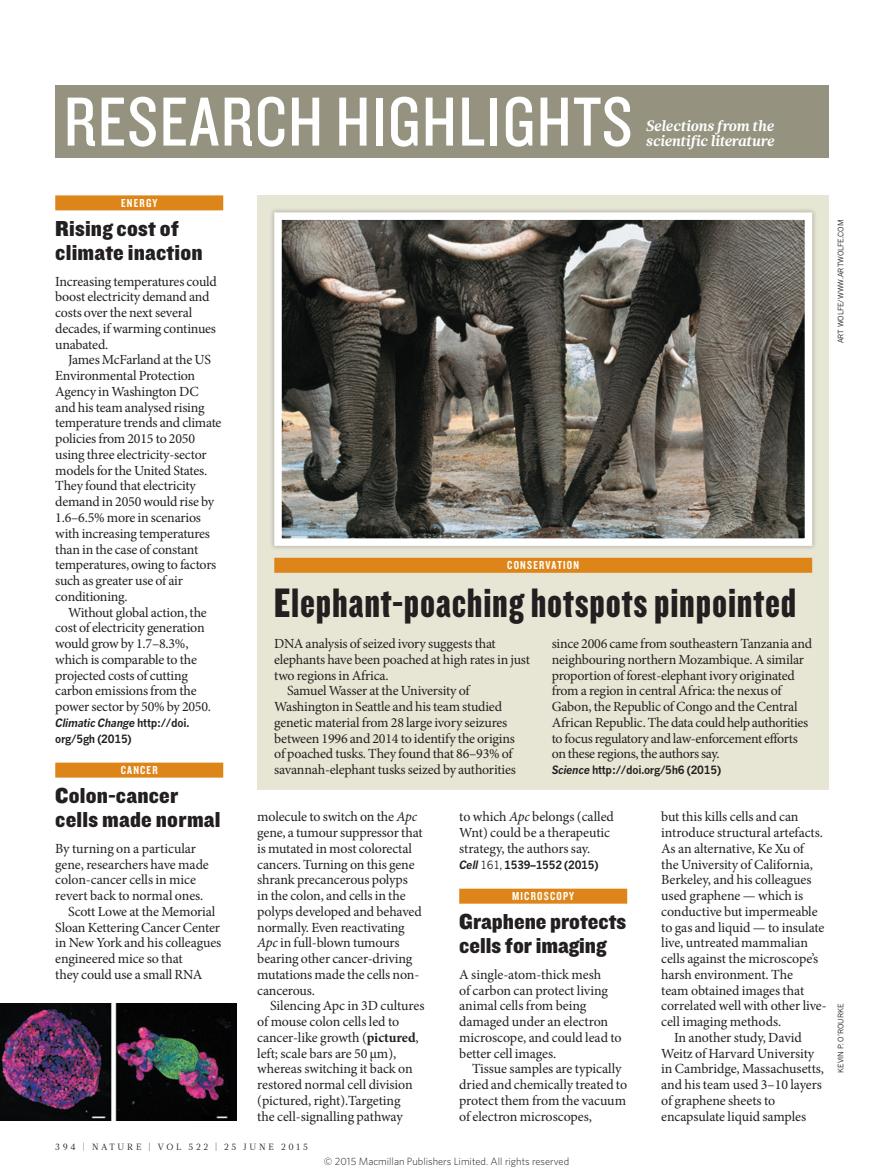
<style>
.page{position:relative;width:893px;height:1174px;background:#fff}
.page>*{position:absolute;margin:0;border:0;box-sizing:border-box;transform-origin:0 0}
.t1{font:72px "Knockout 29 Junior Ltweight";letter-spacing:.02em;color:#fff}
.BRIEFS_BOX_HEAD{font:42.75px "Knockout 69 Full Liteweight";letter-spacing:.02em;color:#231f20}
.RES_HIGH_HEAD_15{font:22.5px/23.7px "Knockout 71 Full Middlewt";letter-spacing:.01em;color:#231f20}
.t2{font:italic 700 15px/15px "Glosa Math";letter-spacing:-.005em;color:#fff}
.BODY_TEXT_R_L_INDENT{font:13.95px/15.8px "Minion Pro";letter-spacing:-.015em;color:#231f20}
.BODY_TEXT_R_L_1ST_PA{font:13.95px/15.8px "Minion Pro";letter-spacing:-.015em;color:#231f20}
.BRIEFS_SUBJECT_STRAP{font:12px "Knockout 49 Liteweight";letter-spacing:.1em;color:#fff}
.BRIEFS_PAPER{font:700 11.25px/15.8px "News Gothic MTOT";letter-spacing:-.02em;color:#231f20;scale:.95 1}
.t3{font:300 10.5px "Whitney";color:#231f20}
.t4{font:9px "Glosa Math";letter-spacing:.3em;color:#231f20}
.PIC_CREDIT{font:7.5px "News Gothic MTOT";color:#231f20}
.s1{font-style:italic}
.s2{font-weight:700}
.s3{font-weight:400}
</style>
<div class="page">
<div style="left:257px;top:195px;width:572px;height:595px;background:#e7e5d4"></div>
<div style="left:269px;top:208px;width:548px;height:342px;background:#231f20;opacity:.25"></div>
<img style="left:283px;top:221px;width:520px;height:316px">
<div style="left:274px;top:212px;width:538px;height:334px;border:8px solid #fff"></div>
<div style="left:274px;top:558px;width:538px;height:15px;background:#dd8519"></div>
<div style="left:55px;top:195px;width:168px;height:15px;background:#dd8519"></div>
<img style="left:0;top:1003px;width:236px;height:117px">
<div style="left:459px;top:888px;width:168px;height:15px;background:#dd8519"></div>
<div style="left:55px;top:762px;width:168px;height:15px;background:#dd8519"></div>
<div style="left:55px;top:85px;width:774px;height:72px;background:#95937f"></div>
<h1 class="t1" style="left:64px;top:75px;width:570px">RESEARCH HIGHLIGHTS</h1>
<p class="t2" style="left:646px;top:118px;width:130px">Selections from the scientific literature</p>
<p class="BRIEFS_SUBJECT_STRAP" style="left:121px;top:195px;width:38px">ENERGY</p>
<p class="RES_HIGH_HEAD_15" style="left:55px;top:216px;width:149px">Rising cost of climate inaction</p>
<p class="BODY_TEXT_R_L_1ST_PA" style="left:55px;top:273px;width:163px">Increasing temperatures could boost electricity demand and costs over the next several decades, if warming continues unabated.</p>
<p class="BODY_TEXT_R_L_INDENT" style="left:55px;top:352px;width:168px;text-indent:13px">James McFarland at the US<br>Environmental Protection<br>Agency in Washington DC and his team analysed rising temperature trends and climate policies from 2015 to 2050 using three electricity-sector models for the United States.<br>They found that electricity demand in 2050 would rise by<br>1.6–6.5% more in scenarios with increasing temperatures than in the case of constant temperatures, owing to factors such as greater use of air conditioning.</p>
<p class="BODY_TEXT_R_L_INDENT" style="left:55px;top:604px;width:157px;text-indent:13px">Without global action, the cost of electricity generation would grow by 1.7–8.3%, which is comparable to the projected costs of cutting carbon emissions from the power sector by 50% by 2050.</p>
<p class="BRIEFS_PAPER" style="left:55px;top:714px;width:143px"><span class="s1">Climatic Change</span> http://doi. org/5gh (2015)</p>
<p class="BRIEFS_SUBJECT_STRAP" style="left:121px;top:762px;width:38px">CANCER</p>
<p class="RES_HIGH_HEAD_15" style="left:55px;top:783px;width:167px">Colon-cancer cells made normal</p>
<p class="BODY_TEXT_R_L_1ST_PA" style="left:55px;top:840px;width:155px">By turning on a particular gene, researchers have made colon-cancer cells in mice revert back to normal ones.</p>
<p class="BODY_TEXT_R_L_INDENT" style="left:55px;top:903px;width:168px;text-indent:13px">Scott Lowe at the Memorial<br>Sloan Kettering Cancer Center in New York and his colleagues engineered mice so that<br>they could use a small RNA</p>
<p class="BRIEFS_SUBJECT_STRAP" style="left:507px;top:557px;width:73px">CONSERVATION</p>
<p class="BRIEFS_BOX_HEAD" style="left:274px;top:575px;width:523px">Elephant-poaching hotspots pinpointed</p>
<p class="BODY_TEXT_R_L_1ST_PA" style="left:274px;top:636px;width:257px">DNA analysis of seized ivory suggests that elephants have been poached at high rates in just two regions in Africa.</p>
<p class="BODY_TEXT_R_L_INDENT" style="left:274px;top:683px;width:243px;text-indent:13px">Samuel Wasser at the University of Washington in Seattle and his team studied genetic material from 28 large ivory seizures between 1996 and 2014 to identify the origins of poached tusks. They found that 86–93% of savannah-elephant tusks seized by authorities</p>
<p class="BODY_TEXT_R_L_INDENT" style="left:552px;top:636px;width:262px">since 2006 came from southeastern Tanzania and neighbouring northern Mozambique. A similar proportion of forest-elephant ivory originated from a region in central Africa: the nexus of Gabon, the Republic of Congo and the Central African Republic. The data could help authorities to focus regulatory and law-enforcement efforts on these regions, the authors say.</p>
<p class="BRIEFS_PAPER" style="left:552px;top:762px;width:180px"><span class="s1">Science</span> http://doi.org/5h6 (2015)</p>
<p class="BODY_TEXT_R_L_INDENT" style="left:257px;top:809px;width:167px">molecule to switch on the <span class="s1">Apc </span>gene, a tumour suppressor that is mutated in most colorectal cancers. Turning on this gene shrank precancerous polyps<br>in the colon, and cells in the polyps developed and behaved normally. Even reactivating<br><span class="s1">Apc</span> in full-blown tumours bearing other cancer-driving mutations made the cells non&shy;cancerous.</p>
<p class="BODY_TEXT_R_L_INDENT" style="left:257px;top:998px;width:169px;text-indent:13px">Silencing Apc in 3D cultures of mouse colon cells led to cancer-like growth (<span class="s2">pictured</span>, left; scale bars are 50 μm), whereas switching it back on restored normal cell division (pictured, right).Targeting<br>the cell-signalling pathway</p>
<p class="BODY_TEXT_R_L_INDENT" style="left:459px;top:809px;width:156px">to which <span class="s1">Apc</span> belongs (called<br>Wnt) could be a therapeutic strategy, the authors say.</p>
<p class="BRIEFS_PAPER" style="left:459px;top:856px;width:148px"><span class="s1">Cell</span> <span class="s3">161,</span> 1539–1552 (2015)</p>
<p class="BRIEFS_SUBJECT_STRAP" style="left:512px;top:888px;width:64px">MICROSCOPY</p>
<p class="RES_HIGH_HEAD_15" style="left:459px;top:909px;width:168px">Graphene protects cells for imaging</p>
<p class="BODY_TEXT_R_L_1ST_PA" style="left:459px;top:966px;width:164px">A single-atom-thick mesh<br>of carbon can protect living animal cells from being damaged under an electron microscope, and could lead to better cell images.</p>
<p class="BODY_TEXT_R_L_INDENT" style="left:459px;top:1061px;width:169px;text-indent:13px">Tissue samples are typically dried and chemically treated to protect them from the vacuum of electron microscopes,</p>
<p class="BODY_TEXT_R_L_INDENT" style="left:661px;top:809px;width:167px">but this kills cells and can introduce structural artefacts.<br>As an alternative, Ke Xu of<br>the University of California,<br>Berkeley, and his colleagues used graphene — which is conductive but impermeable to gas and liquid — to insulate live, untreated mammalian cells against the microscope’s harsh environment. The<br>team obtained images that correlated well with other live&shy;cell imaging methods.</p>
<p class="BODY_TEXT_R_L_INDENT" style="left:661px;top:1029px;width:164px;text-indent:13px">In another study, David<br>Weitz of Harvard University in Cambridge, Massachusetts, and his team used 3–10 layers of graphene sheets to encapsulate liquid samples</p>
<p class="t4" style="left:55px;top:1141px;width:254px">394 | NATURE | VOL 522 | 25 JUNE 2015</p>
<p class="t3" style="left:324px;top:1154px;width:247px">© 2015 Macmillan Publishers Limited. All rights reserved</p>
<p class="PIC_CREDIT" style="left:836px;top:343px;width:125px;rotate:-90deg">ART WOLFE/WWW.ARTWOLFE.COM</p>
<p class="PIC_CREDIT" style="left:836px;top:1072px;width:70px;rotate:-90deg">KEVIN P. O’ROURKE</p>
</div>
